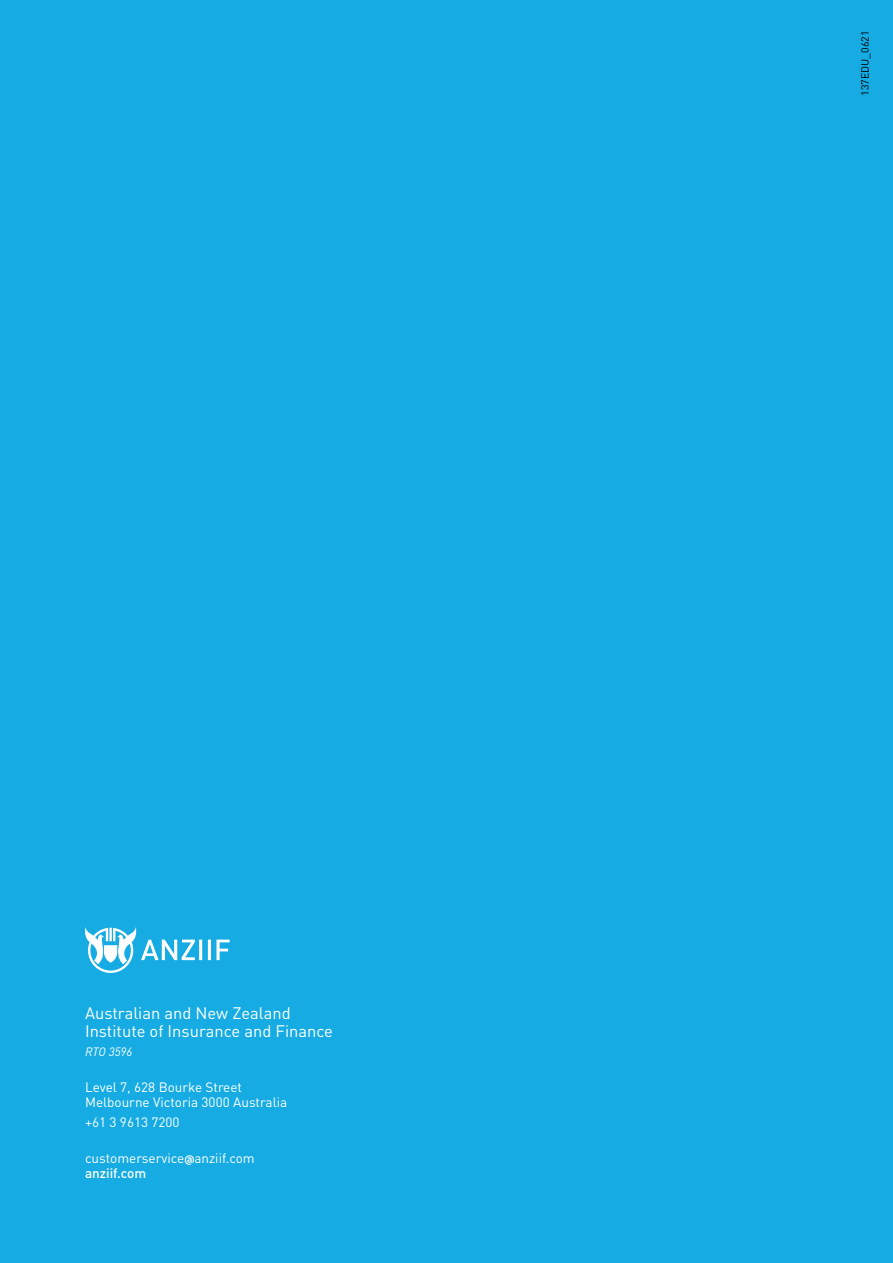
<style>
.page{position:relative;width:893px;height:1263px;background:#16ace3}
.page>*{position:absolute;margin:0;border:0;box-sizing:border-box;transform-origin:0 0}
.t1{font:16.5px/18px "DIN";color:#fff}
.t2{font:13.5px/15px "DIN";color:#fff}
.t3{font:italic 12px "DIN";color:#fff}
.t4{font:10.5px "DIN";color:#000}
.s1{font-family:"Dosis";font-weight:700}
.s2{font-weight:500}
</style>
<div class="page">
<svg style="left:85px;top:927px;width:145px;height:46px"></svg>
<p class="t1" style="left:85px;top:1004px;width:249px">Australian and New Zealand<br>Institute of Insurance and Finance</p>
<p class="t3" style="left:85px;top:1044px;width:49px">RTO 3596</p>
<p class="t2" style="left:85px;top:1080px;width:204px">Level 7, 628 Bourke Street<br>Melbourne Victoria 3000 Australia</p>
<p class="t2" style="left:85px;top:1114px;width:96px">+61 3 9613 7200</p>
<p class="t2" style="left:85px;top:1150px;width:171px">customerservice<span class="s1">@</span>anziif.com <span class="s2">anziif.com</span></p>
<p class="t4" style="left:859px;top:96px;width:66px;rotate:-90deg">137EDU_0621</p>
</div>
